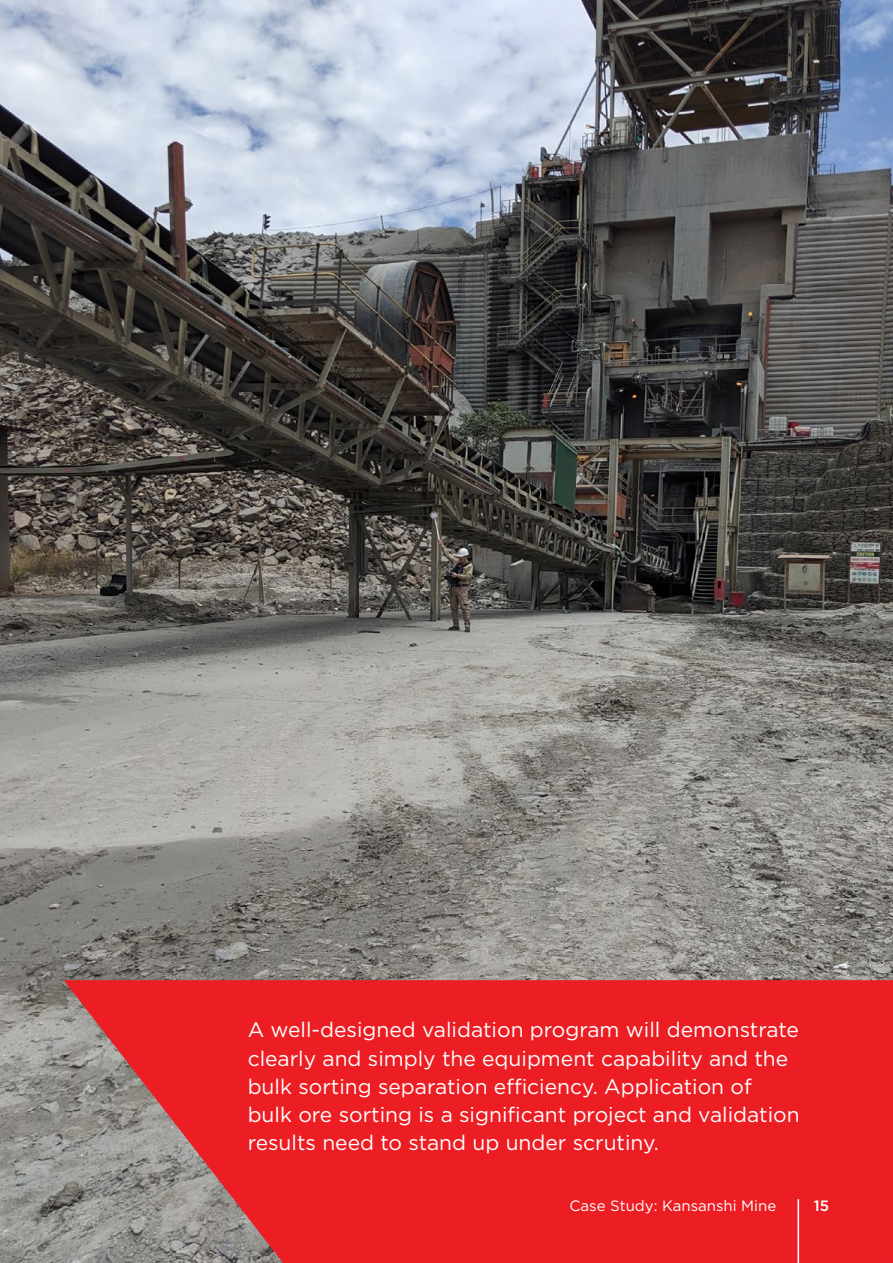
<style>
.page{position:relative;width:893px;height:1263px;background:#fff}
.page>*{position:absolute;margin:0;border:0;box-sizing:border-box;transform-origin:0 0}
.Intro_copy{font:21px/28.2px "Gotham";color:#fff}
.t1{font:15px "Gotham";color:#fff}
.t2{font:500 15px "Gotham";color:#fff}
</style>
<div class="page">
<img style="left:0;top:0;width:893px;height:1263px">
<svg style="left:64px;top:980px;width:829px;height:283px;background:#e12c32"></svg>
<hr style="left:798px;top:1199px;width:1px;height:64px;background:#fff">
<p class="Intro_copy" style="left:248px;top:1015px;width:554px">A well-designed validation program will demonstrate clearly and simply the equipment capability and the bulk sorting separation efficiency. Application of bulk ore sorting is a significant project and validation results need to stand up under scrutiny.</p>
<p class="t1" style="left:569px;top:1196px;width:208px">Case Study: Kansanshi Mine</p>
<p class="t2" style="left:814px;top:1196px;width:17px">15</p>
</div>
